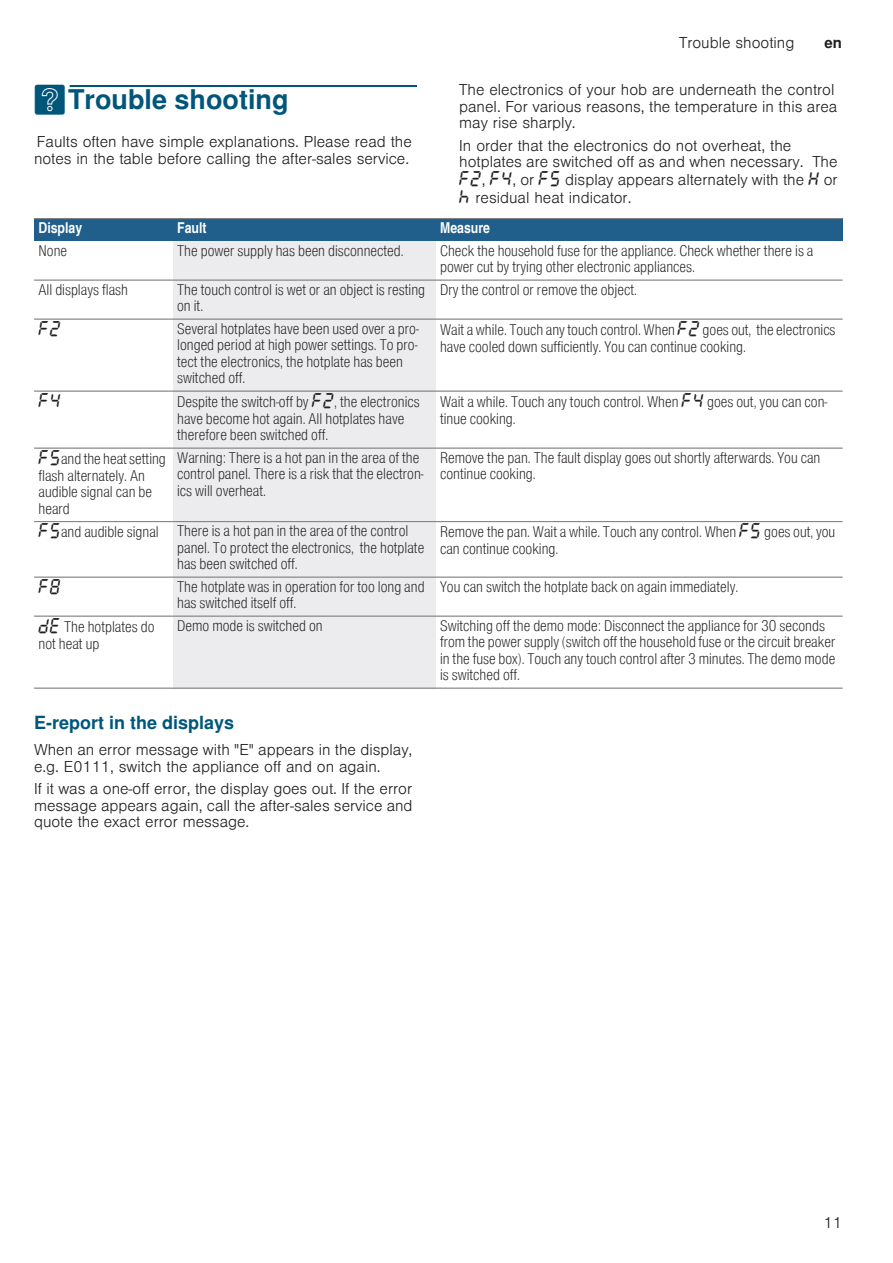
<style>
.page{position:relative;width:893px;height:1263px;background:#fff}
.page>*{position:absolute;margin:0;border:0;box-sizing:border-box;transform-origin:0 0}
.t1{font:700 27px "Nimbus San L";color:#00567a}
.t2{font:700 18px "Nimbus San L";color:#00567a}
.t3{font:16.5px "BSH Symb All";color:#231f20}
.t4{font:15px/16.5px "Nimbus San L Lig Con";color:#231f20}
.t5{font:300 15px/16.5px "Nimbus San L";color:#231f20}
.t6{font:15px "Nimbus San L Bol Con";color:#fff}
.t7{font:700 15px "Nimbus San L";color:#231f20}
.s1{font-family:"BSH Symb PG2";font-weight:400}
.s2{font-family:"BSH Symb All";font-weight:400;font-size:16.5px}
.s3{font-family:"BSH Symb All";font-size:16.5px}
</style>
<div class="page">
<div style="left:70px;top:85px;width:347px;height:2px;border:1px solid #00567a"></div>
<div style="left:34px;top:219px;width:139px;height:22px;background:#205e8b"></div>
<div style="left:173px;top:219px;width:263px;height:22px;background:#205e8b"></div>
<div style="left:436px;top:219px;width:407px;height:22px;background:#205e8b"></div>
<div style="left:173px;top:241px;width:263px;height:39px;background:#ececee"></div>
<div style="left:173px;top:280px;width:263px;height:39px;background:#ececee"></div>
<div style="left:173px;top:319px;width:263px;height:72px;background:#ececee"></div>
<div style="left:173px;top:391px;width:263px;height:57px;background:#ececee"></div>
<div style="left:173px;top:448px;width:263px;height:74px;background:#ececee"></div>
<div style="left:173px;top:522px;width:263px;height:55px;background:#ececee"></div>
<div style="left:173px;top:577px;width:263px;height:39px;background:#ececee"></div>
<div style="left:173px;top:616px;width:263px;height:72px;background:#ececee"></div>
<hr style="left:34px;top:218px;width:809px;height:1px;background:#808285">
<hr style="left:34px;top:279px;width:809px;height:2px;background:#808285">
<hr style="left:34px;top:318px;width:809px;height:2px;background:#808285">
<hr style="left:34px;top:390px;width:809px;height:2px;background:#808285">
<hr style="left:34px;top:447px;width:809px;height:2px;background:#808285">
<hr style="left:34px;top:521px;width:809px;height:1px;background:#808285">
<hr style="left:34px;top:576px;width:809px;height:2px;background:#808285">
<hr style="left:34px;top:615px;width:809px;height:2px;background:#808285">
<hr style="left:34px;top:687px;width:809px;height:2px;background:#808285">
<h1 class="t1" style="left:34px;top:84px;width:256px"><span class="s1">3</span>Trouble shooting</h1>
<p class="t5" style="left:34px;top:134px;width:379px">Faults often have simple explanations. Please read the notes in the table before calling the after-sales service.</p>
<p class="t5" style="left:679px;top:35px;width:117px">Trouble shooting</p>
<p class="t7" style="left:824px;top:34px;width:19px">en</p>
<p class="t5" style="left:459px;top:82px;width:380px">The electronics of your hob are underneath the control panel. For various reasons, the temperature in this area may rise sharply.</p>
<p class="t5" style="left:459px;top:137px;width:380px;line-height:17.4px">In order that the electronics do not overheat, the hotplates are switched off as and when necessary. The <span class="s2">”ƒ</span>, <span class="s2">”…</span>, or <span class="s2">”†</span> display appears alternately with the <span class="s2">•</span> or <span class="s2">œ</span> residual heat indicator.</p>
<p class="t6" style="left:39px;top:218px;width:45px">Display</p>
<p class="t6" style="left:177px;top:218px;width:31px">Fault</p>
<p class="t6" style="left:440px;top:218px;width:51px">Measure</p>
<p class="t4" style="left:39px;top:242px;width:30px">None</p>
<p class="t4" style="left:177px;top:242px;width:228px">The power supply has been disconnected.</p>
<p class="t4" style="left:440px;top:242px;width:375px">Check the household fuse for the appliance. Check whether there is a power cut by trying other electronic appliances.</p>
<p class="t4" style="left:39px;top:281px;width:91px">All displays flash</p>
<p class="t4" style="left:177px;top:281px;width:249px">The touch control is wet or an object is resting on it.</p>
<p class="t4" style="left:440px;top:281px;width:198px">Dry the control or remove the object.</p>
<p class="t3" style="left:39px;top:320px;width:24px">”ƒ</p>
<p class="t4" style="left:177px;top:320px;width:243px">Several hotplates have been used over a pro&shy;longed period at high power settings. To pro&shy;tect the electronics, the hotplate has been switched off.</p>
<p class="t4" style="left:440px;top:321px;width:397px;line-height:17px">Wait a while. Touch any touch control. When <span class="s3">”ƒ</span> goes out, the electronics have cooled down sufficiently. You can continue cooking.</p>
<p class="t3" style="left:39px;top:392px;width:24px">”…</p>
<p class="t4" style="left:177px;top:393px;width:244px">Despite the switch-off by <span class="s3">”ƒ</span>, the electronics have become hot again. All hotplates have therefore been switched off.</p>
<p class="t4" style="left:440px;top:393px;width:389px;line-height:17px">Wait a while. Touch any touch control. When <span class="s3">”…</span> goes out, you can con&shy;tinue cooking.</p>
<p class="t4" style="left:39px;top:450px;width:129px"><span class="s3">”†</span>and the heat setting flash alternately. An audible signal can be heard</p>
<p class="t4" style="left:177px;top:449px;width:248px">Warning: There is a hot pan in the area of the control panel. There is a risk that the electron&shy;ics will overheat.</p>
<p class="t4" style="left:440px;top:449px;width:382px">Remove the pan. The fault display goes out shortly afterwards. You can continue cooking.</p>
<p class="t4" style="left:177px;top:523px;width:249px;text-indent:-139px"><span class="s3">”†</span>and audible signal There is a hot pan in the area of the control panel. To protect the electronics, the hotplate has been switched off.</p>
<p class="t4" style="left:440px;top:523px;width:397px;line-height:17px">Remove the pan. Wait a while. Touch any control. When <span class="s3">”†</span> goes out, you can continue cooking.</p>
<p class="t3" style="left:39px;top:578px;width:24px">”‰</p>
<p class="t4" style="left:177px;top:578px;width:249px">The hotplate was in operation for too long and has switched itself off.</p>
<p class="t4" style="left:440px;top:578px;width:300px">You can switch the hotplate back on again immediately.</p>
<p class="t4" style="left:39px;top:618px;width:117px;line-height:17px"><span class="s3">š“</span> The hotplates do not heat up</p>
<p class="t4" style="left:177px;top:617px;width:147px">Demo mode is switched on</p>
<p class="t4" style="left:440px;top:617px;width:397px">Switching off the demo mode: Disconnect the appliance for 30 seconds from the power supply (switch off the household fuse or the circuit breaker in the fuse box). Touch any touch control after 3 minutes. The demo mode is switched off.</p>
<p class="t2" style="left:34px;top:711px;width:202px">E-report in the displays</p>
<p class="t5" style="left:34px;top:742px;width:380px">When an error message with "E" appears in the display, e.g. E0111, switch the appliance off and on again.</p>
<p class="t5" style="left:34px;top:781px;width:380px;text-align:justify">If it was a one-off error, the display goes out. If the error message appears again, call the after-sales service and quote the exact error message.</p>
<p class="t5" style="left:824px;top:1215px;width:20px">11</p>
</div>
